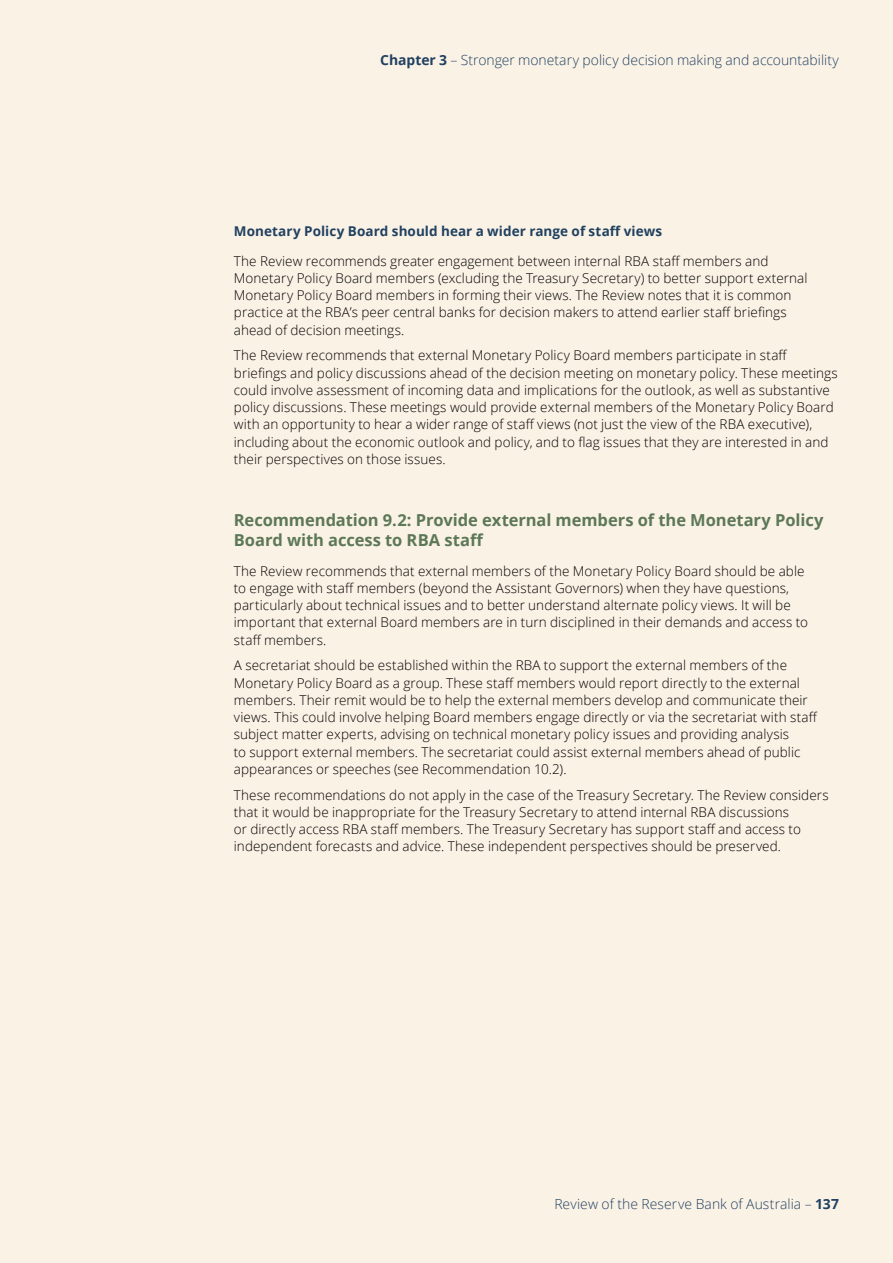
<style>
.page{position:relative;width:893px;height:1263px;background:#fbf2e6}
.page>*{position:absolute;margin:0;border:0;box-sizing:border-box;transform-origin:0 0}
.Heading_3{font:700 16.5px/19.5px "Open Sans";letter-spacing:-.005em;color:#5c7857}
.t1{font:300 13.95px "Open Sans";color:#204160}
.Body_text{font:300 13.5px/17.2px "Open Sans";letter-spacing:.005em;color:#000}
.Heading_4{font:700 13.5px "Open Sans";letter-spacing:.005em;color:#204160}
.s1{font-weight:700}
</style>
<div class="page">
<p class="t1" style="left:380px;top:50px;width:460px"><span class="s1">Chapter 3</span> – Stronger monetary policy decision making and accountability</p>
<p class="Heading_4" style="left:234px;top:221px;width:430px">Monetary Policy Board should hear a wider range of staff views</p>
<p class="Body_text" style="left:234px;top:252px;width:575px">The Review recommends greater engagement between internal RBA staff members and Monetary Policy Board members (excluding the Treasury Secretary) to better support external Monetary Policy Board members in forming their views. The Review notes that it is common practice at the RBA’s peer central banks for decision makers to attend earlier staff briefings ahead of decision meetings.</p>
<p class="Body_text" style="left:234px;top:347px;width:606px">The Review recommends that external Monetary Policy Board members participate in staff briefings and policy discussions ahead of the decision meeting on monetary policy. These meetings could involve assessment of incoming data and implications for the outlook, as well as substantive policy discussions. These meetings would provide external members of the Monetary Policy Board with an opportunity to hear a wider range of staff views (not just the view of the RBA executive), including about the economic outlook and policy, and to flag issues that they are interested in and their perspectives on those issues.</p>
<h3 class="Heading_3" style="left:234px;top:510px;width:591px">Recommendation 9.2: Provide external members of the Monetary Policy<br>Board with access to RBA staff</h3>
<p class="Body_text" style="left:234px;top:562px;width:576px">The Review recommends that external members of the Monetary Policy Board should be able to engage with staff members (beyond the Assistant Governors) when they have questions, particularly about technical issues and to better understand alternate policy views. It will be important that external Board members are in turn disciplined in their demands and access to staff members.</p>
<p class="Body_text" style="left:234px;top:656px;width:585px">A secretariat should be established within the RBA to support the external members of the Monetary Policy Board as a group. These staff members would report directly to the external members. Their remit would be to help the external members develop and communicate their views. This could involve helping Board members engage directly or via the secretariat with staff subject matter experts, advising on technical monetary policy issues and providing analysis<br>to support external members. The secretariat could assist external members ahead of public appearances or speeches (see Recommendation 10.2).</p>
<p class="Body_text" style="left:234px;top:786px;width:596px">These recommendations do not apply in the case of the Treasury Secretary. The Review considers that it would be inappropriate for the Treasury Secretary to attend internal RBA discussions<br>or directly access RBA staff members. The Treasury Secretary has support staff and access to independent forecasts and advice. These independent perspectives should be preserved.</p>
<p class="t1" style="left:554px;top:1194px;width:286px">Review of the Reserve Bank of Australia – <span class="s1">137</span></p>
</div>
